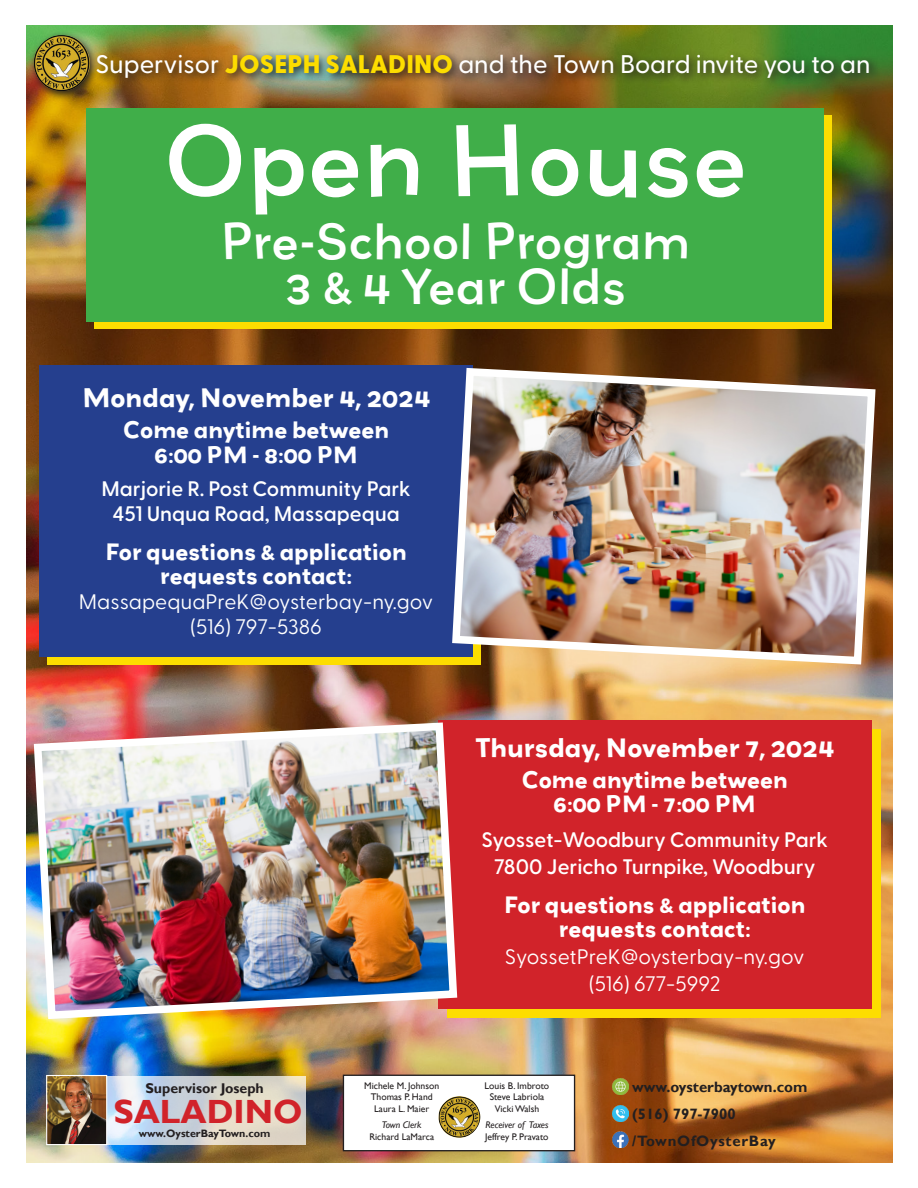
<style>
.page{position:relative;width:918px;height:1188px;background:#fff}
.page>*{position:absolute;margin:0;border:0;box-sizing:border-box;transform-origin:0 0}
.t1{font:500 90px "Grenadine MVB";color:#fff}
.t2{font:500 45px/45px "Grenadine MVB";color:#fff;text-align:center}
.t3{font:700 33.6px "Gill Sans";color:#d1232a}
.t4{font:500 25.5px "Greycliff CF";color:#fff}
.t5{font:700 24px "Grenadine MVB";color:#fff}
.t6{font:700 21px/24px "Grenadine MVB";color:#fff;text-align:center}
.t7{font:600 21px/27px "Greycliff CF";color:#fff;text-align:center}
.t8{font:21px/27px "Greycliff CF";color:#fff;text-align:center}
.t9{font:700 15px "Gill Sans";color:#231f20}
.t10{font:700 15px "Gill Sans";letter-spacing:.05em;color:#231f20}
.t11{font:700 14.1px "Gill Sans";color:#231f20}
.t12{font:700 10.8px "Gill Sans";color:#231f20}
.t13{font:9.6px/11.6px "Gill Sans";color:#231f20;text-align:center}
.t14{font:italic 9.6px "Gill Sans";color:#231f20}
.s1{font-weight:800;color:#fddd00}
</style>
<div class="page">
<img style="left:26px;top:26px;width:866px;height:1136px">
<img style="left:29px;top:30px;width:851px;height:72px">
<img style="left:34px;top:35px;width:56px;height:56px">
<div style="left:343px;top:1075px;width:232px;height:76px;background:#fff"></div>
<div style="left:343px;top:1075px;width:232px;height:76px;border:1px solid #231f20"></div>
<img style="left:438px;top:1096px;width:42px;height:42px">
<img style="left:612px;top:1131px;width:17px;height:17px">
<img style="left:612px;top:1105px;width:17px;height:17px">
<img style="left:612px;top:1078px;width:17px;height:17px">
<svg style="left:107px;top:1076px;width:199px;height:68px;background:#d5d9d9"></svg>
<img style="left:48px;top:1077px;width:57px;height:66px">
<div style="left:46px;top:1075px;width:61px;height:70px;border:1px solid #fff"></div>
<div style="left:94px;top:115px;width:738px;height:214px;background:#fddd00"></div>
<div style="left:86px;top:108px;width:738px;height:214px;background:#40ae49"></div>
<div style="left:447px;top:729px;width:434px;height:289px;background:#fddd00"></div>
<div style="left:438px;top:720px;width:434px;height:289px;background:#d1232a"></div>
<img style="left:30px;top:719px;width:431px;height:304px">
<div style="left:47px;top:376px;width:434px;height:288px;background:#fddd00"></div>
<div style="left:39px;top:365px;width:434px;height:292px;background:#253f8e"></div>
<img style="left:448px;top:364px;width:431px;height:304px">
<p class="t4" style="left:96px;top:45px;width:777px">Supervisor <span class="s1">JOSEPH SALADINO</span> and the Town Board invite you to an</p>
<h1 class="t1" style="left:163px;top:96px;width:586px">Open House</h1>
<h2 class="t2" style="left:220px;top:218px;width:473px">Pre-School Program<br>3 &amp; 4 Year Olds</h2>
<p class="t5" style="left:82px;top:380px;width:350px">Monday, November 4, 2024</p>
<p class="t6" style="left:123px;top:417px;width:268px;line-height:25.2px">Come anytime between<br>6:00 PM - 8:00 PM</p>
<p class="t7" style="left:101px;top:475px;width:311px;line-height:25.2px">Marjorie R. Post Community Park<br>451 Unqua Road, Massapequa</p>
<p class="t6" style="left:105px;top:539px;width:303px">For questions &amp; application requests contact:</p>
<p class="t8" style="left:79px;top:588px;width:356px;line-height:25.2px">MassapequaPreK@oysterbay-ny.gov (516) 797-5386</p>
<p class="t5" style="left:475px;top:730px;width:361px">Thursday, November 7, 2024</p>
<p class="t6" style="left:522px;top:767px;width:268px">Come anytime between<br>6:00 PM - 7:00 PM</p>
<p class="t7" style="left:481px;top:824px;width:348px">Syosset-Woodbury Community Park<br>7800 Jericho Turnpike, Woodbury</p>
<p class="t6" style="left:504px;top:892px;width:303px">For questions &amp; application requests contact:</p>
<p class="t8" style="left:505px;top:941px;width:301px">SyossetPreK@oysterbay-ny.gov (516) 677-5992</p>
<p class="t11" style="left:145px;top:1080px;width:120px">Supervisor Joseph</p>
<p class="t9" style="left:632px;top:1078px;width:177px">www.oysterbaytown.com</p>
<p class="t12" style="left:139px;top:1127px;width:133px">www.OysterBayTown.com</p>
<p class="t13" style="left:485px;top:1080px;width:66px">Louis B. Imbroto<br>Steve Labriola<br>Vicki Walsh</p>
<p class="t14" style="left:485px;top:1120px;width:65px">Receiver of Taxes</p>
<p class="t13" style="left:485px;top:1131px;width:65px">Jeffrey P. Pravato</p>
<p class="t10" style="left:632px;top:1131px;width:145px">/TownOfOysterBay</p>
<p class="t13" style="left:364px;top:1080px;width:77px">Michele M. Johnson<br>Thomas P. Hand<br>Laura L. Maier</p>
<p class="t14" style="left:382px;top:1120px;width:41px">Town Clerk</p>
<p class="t13" style="left:369px;top:1131px;width:66px">Richard LaMarca</p>
<h3 class="t3" style="left:113px;top:1091px;width:191px">SALADINO</h3>
<p class="t9" style="left:632px;top:1105px;width:105px">(516) 797-7900</p>
</div>
